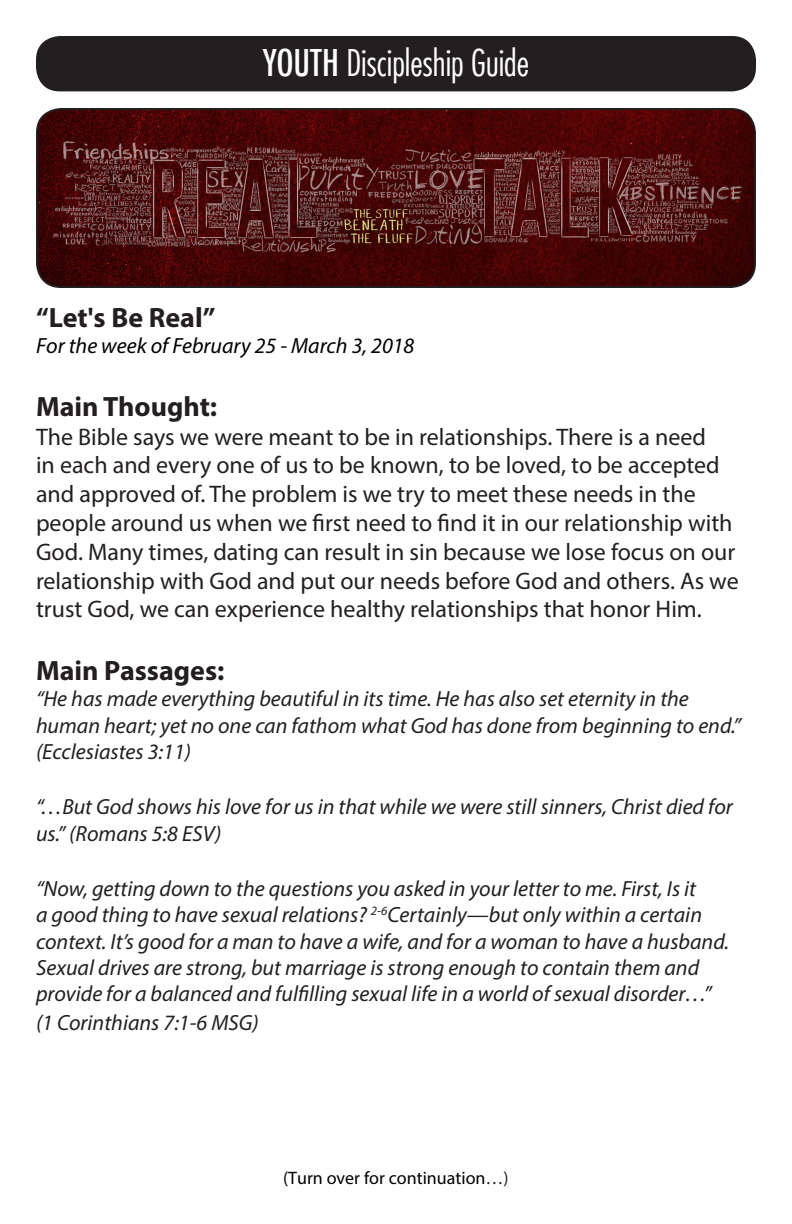
<style>
.page{position:relative;width:792px;height:1224px;background:#fff}
.page>*{position:absolute;margin:0;border:0;box-sizing:border-box;transform-origin:0 0}
.t1{font:300 condensed 36px "Futura LT";color:#fff}
.t2{font:700 28px "Myriad Pro";color:#231f20}
.t3{font:24px/28.8px "Myriad Pro";color:#231f20}
.t4{font:italic 22px/26.4px "Myriad Pro";color:#231f20}
.t5{font:italic 22px "Myriad Pro";color:#000}
.t6{font:18px "Myriad Pro";color:#000}
.s1{font-family:"Futura";font-weight:500}
.s2{color:#231f20}
</style>
<div class="page">
<div style="left:36px;top:36px;width:720px;height:55px;background:#231f20;border-radius:24px"></div>
<img style="left:37px;top:109px;width:718px;height:178px">
<div style="left:36px;top:108px;width:720px;height:180px;border:2px solid #231f20;border-radius:24px"></div>
<p class="t1" style="left:263px;top:42px;width:268px"><span class="s1">YOUTH</span> Discipleship Guide</p>
<p class="t2" style="left:36px;top:299px;width:181px">“Let's Be Real”</p>
<p class="t5" style="left:36px;top:332px;width:380px">For the week of February 25 - March 3, 2018</p>
<p class="t2" style="left:36px;top:388px;width:183px">Main Thought:</p>
<p class="t3" style="left:36px;top:422px;width:704px">The Bible says we were meant to be in relationships. There is a need<br>in each and every one of us to be known, to be loved, to be accepted and approved of. The problem is we try to meet these needs in the people around us when we first need to find it in our relationship with God. Many times, dating can result in sin because we lose focus on our relationship with God and put our needs before God and others. As we trust God, we can experience healthy relationships that honor Him.</p>
<p class="t2" style="left:36px;top:652px;width:190px">Main Passages:</p>
<p class="t4" style="left:36px;top:685px;width:707px">“He has made everything beautiful in its time. He has also set eternity in the human heart; yet no one can fathom what God has done from beginning to end.” (Ecclesiastes 3:11)</p>
<p class="t4" style="left:36px;top:793px;width:698px">“…But God shows his love for us in that while we were still sinners, Christ died for us.” (Romans 5:8 ESV)</p>
<p class="t4" style="left:36px;top:875px;width:695px">“Now, getting down to the questions you asked in your letter to me. First, Is it<br>a good thing to have sexual relations? <sup>2-6</sup>Certainly—but only within a certain context. It’s good for a man to have a wife, and for a woman to have a husband.<br>Sexual drives are strong, but marriage is strong enough to contain them and provide for a balanced and fulfilling sexual life in a world of sexual disorder…”</p>
<p class="t4" style="left:36px;top:1009px;width:224px">(1 Corinthians 7:1-6 MSG)</p>
<p class="t6" style="left:283px;top:1166px;width:227px">(Turn over for continuation<span class="s2">…)</span></p>
</div>
